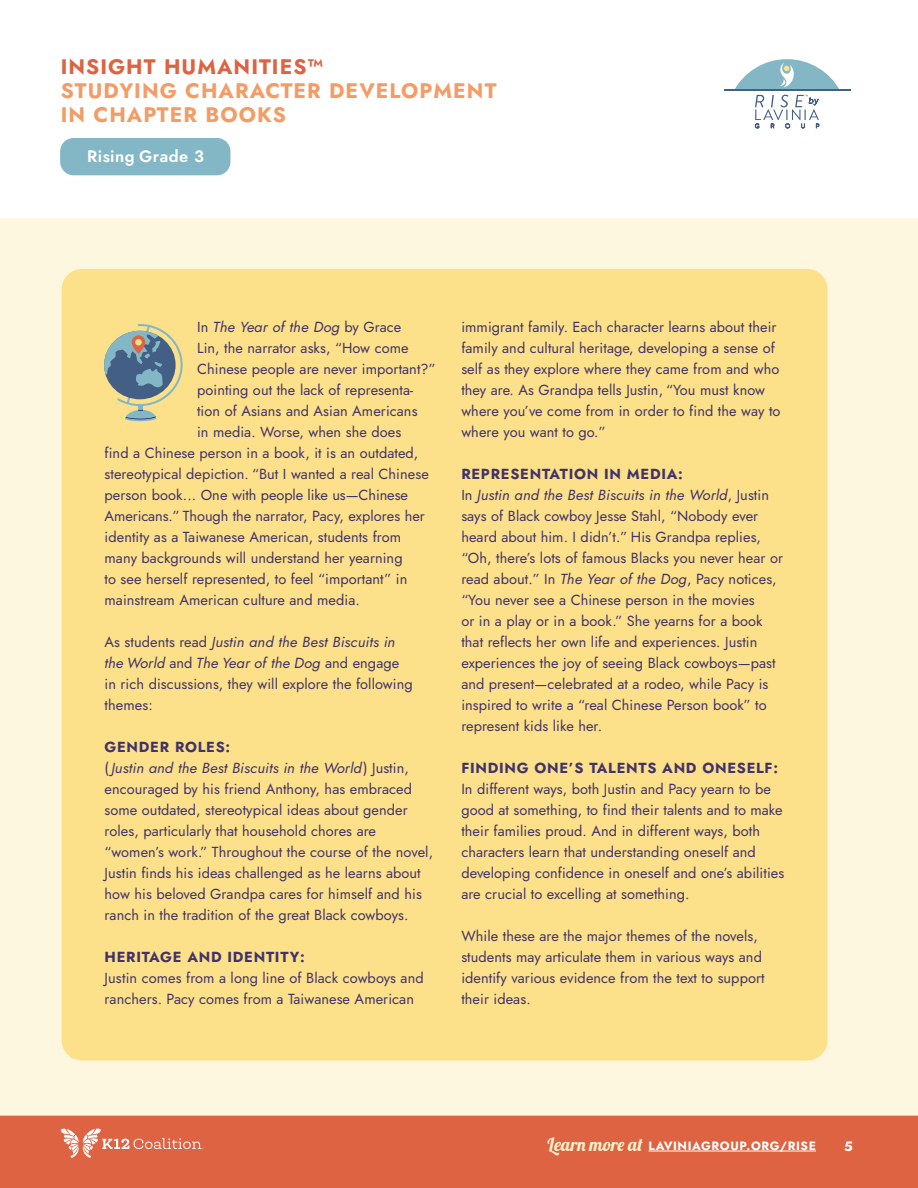
<style>
.page{position:relative;width:918px;height:1188px;background:#fff}
.page>*{position:absolute;margin:0;border:0;box-sizing:border-box;transform-origin:0 0}
.t1{font:700 21px/24px "Jost";letter-spacing:.05em;color:#f39c65}
.t2{font:700 21px "Jost";letter-spacing:.05em;color:#dd6342}
.t3{font:600 16.5px "Jost";letter-spacing:.025em;color:#fff}
.t4{font:14.55px/21px "Jost";letter-spacing:.005em;color:#41336a}
.t5{font:700 14.55px "Jost";letter-spacing:.05em;color:#41336a}
.t6{font:italic 14.55px "Jost";letter-spacing:.01em;color:#41336a}
.t7{font:700 13.5px "Jost";color:#fff}
.t8{font:700 12px "Jost";letter-spacing:.05em;color:#fff}
.s1{font-style:normal}
.s2{font-style:italic}
.s3{font-weight:700}
.s4{font-family:"Lobster";font-weight:400;font-size:18px;color:#fcf2cc}
</style>
<div class="page">
<div style="left:0;top:1116px;width:918px;height:72px;background:#dd6342"></div>
<hr style="left:649px;top:1151px;width:167px;height:1px;background:#fff">
<div style="left:0;top:218px;width:918px;height:898px;background:#fdf7df"></div>
<svg style="left:61px;top:1128px;width:142px;height:30px"></svg>
<hr style="left:724px;top:89px;width:126px;height:1px;background:#435f86">
<svg style="left:734px;top:59px;width:106px;height:70px"></svg>
<div style="left:60px;top:138px;width:170px;height:37px;background:#84b7c6;border-radius:14px"></div>
<div style="left:62px;top:269px;width:765px;height:792px;background:#fce08a;border-radius:20px"></div>
<svg style="left:104px;top:324px;width:79px;height:97px"></svg>
<svg style="left:132px;top:335px;width:13px;height:19px"></svg>
<div style="left:135px;top:339px;width:7px;height:7px;background:#fce08a;border-radius:50%"></div>
<h1 class="t2" style="left:61px;top:52px;width:264px">INSIGHT HUMANITIES™</h1>
<h1 class="t1" style="left:61px;top:79px;width:437px">STUDYING CHARACTER DEVELOPMENT<br>IN CHAPTER BOOKS</h1>
<p class="t3" style="left:87px;top:145px;width:118px">Rising Grade 3</p>
<p class="t6" style="left:197px;top:317px;width:206px"><span class="s1">In</span> The Year of the Dog <span class="s1">by Grace</span></p>
<p class="t4" style="left:197px;top:338px;width:213px">Lin, the narrator asks, “How come</p>
<p class="t4" style="left:197px;top:359px;width:240px">Chinese people are never important?”</p>
<p class="t4" style="left:197px;top:380px;width:218px">pointing out the lack of representa-</p>
<p class="t4" style="left:197px;top:401px;width:222px">tion of Asians and Asian Americans</p>
<p class="t4" style="left:197px;top:422px;width:206px">in media. Worse, when she does</p>
<p class="t4" style="left:105px;top:443px;width:315px">find a Chinese person in a book, it is an outdated,</p>
<p class="t4" style="left:105px;top:464px;width:326px">stereotypical depiction. “But I wanted a real Chinese</p>
<p class="t4" style="left:105px;top:485px;width:305px">person book... One with people like us—Chinese</p>
<p class="t4" style="left:105px;top:506px;width:322px">Americans.” Though the narrator, Pacy, explores her</p>
<p class="t4" style="left:105px;top:527px;width:298px">identity as a Taiwanese American, students from</p>
<p class="t4" style="left:105px;top:548px;width:300px">many backgrounds will understand her yearning</p>
<p class="t4" style="left:105px;top:569px;width:304px">to see herself represented, to feel “important” in</p>
<p class="t4" style="left:105px;top:590px;width:257px">mainstream American culture and media.</p>
<p class="t4" style="left:105px;top:632px;width:310px">As students read <span class="s2">Justin and the Best Biscuits in the World</span> and <span class="s2">The Year of the Dog</span> and engage in rich discussions, they will explore the following themes:</p>
<p class="t4" style="left:105px;top:737px;width:330px"><span class="s3">GENDER ROLES:<br></span>(<span class="s2">Justin and the Best Biscuits in the World</span>) Justin, encouraged by his friend Anthony, has embraced some outdated, stereotypical ideas about gender roles, particularly that household chores are “women’s work.” Throughout the course of the novel, Justin finds his ideas challenged as he learns about how his beloved Grandpa cares for himself and his ranch in the tradition of the great Black cowboys.</p>
<p class="t5" style="left:105px;top:947px;width:202px">HERITAGE AND IDENTITY:</p>
<p class="t4" style="left:105px;top:968px;width:321px">Justin comes from a long line of Black cowboys and ranchers. Pacy comes from a Taiwanese American</p>
<p class="t4" style="left:461px;top:317px;width:321px">immigrant family. Each character learns about their family and cultural heritage, developing a sense of self as they explore where they came from and who they are. As Grandpa tells Justin, “You must know where you’ve come from in order to find the way to where you want to go.”</p>
<p class="t4" style="left:461px;top:464px;width:323px"><span class="s3">REPRESENTATION IN MEDIA:<br></span>In <span class="s2">Justin and the Best Biscuits in the World</span>, Justin says of Black cowboy Jesse Stahl, “Nobody ever heard about him. I didn’t.” His Grandpa replies, “Oh, there’s lots of famous Blacks you never hear or read about.” In <span class="s2">The Year of the Dog</span>, Pacy notices, “You never see a Chinese person in the movies<br>or in a play or in a book.” She yearns for a book that reflects her own life and experiences. Justin experiences the joy of seeing Black cowboys—past and present—celebrated at a rodeo, while Pacy is inspired to write a “real Chinese Person book” to represent kids like her.</p>
<p class="t5" style="left:461px;top:758px;width:318px">FINDING ONE’S TALENTS AND ONESELF:</p>
<p class="t4" style="left:461px;top:779px;width:324px">In different ways, both Justin and Pacy yearn to be good at something, to find their talents and to make their families proud. And in different ways, both characters learn that understanding oneself and developing confidence in oneself and one’s abilities are crucial to excelling at something.</p>
<p class="t4" style="left:461px;top:926px;width:305px">While these are the major themes of the novels, students may articulate them in various ways and identify various evidence from the text to support their ideas.</p>
<p class="t8" style="left:548px;top:1137px;width:270px"><span class="s4">Learn more at</span> LAVINIAGROUP.ORG/RISE</p>
<p class="t7" style="left:844px;top:1137px;width:10px">5</p>
</div>
